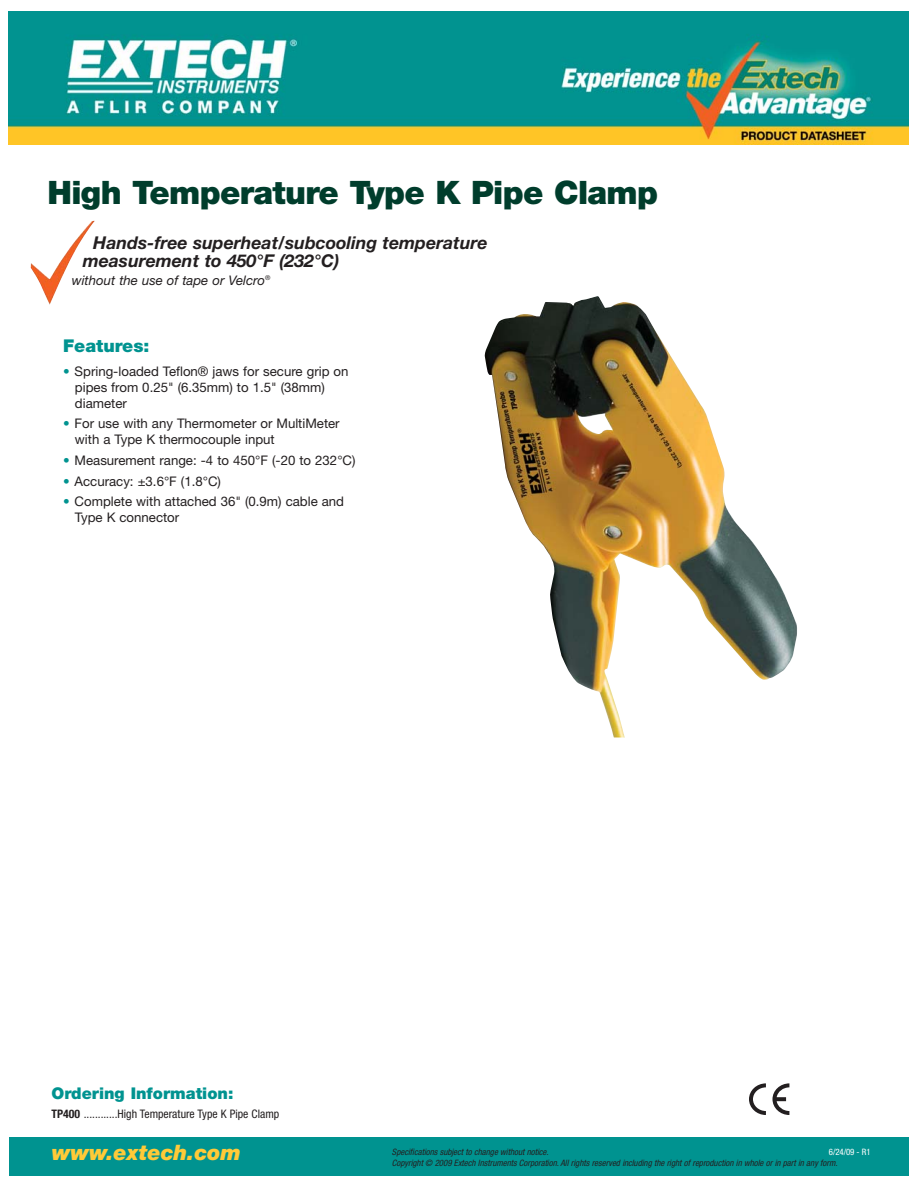
<style>
.page{position:relative;width:918px;height:1188px;background:#fff}
.page>*{position:absolute;margin:0;border:0;box-sizing:border-box;transform-origin:0 0}
.t1{font:900 32.4px "Helvetica Neue LT";letter-spacing:-.02em;color:#003d2c}
.t2{font:italic 900 21.3px "Helvetica Neue LT";color:#ffca38}
.t3{font:italic 700 17.7px/17.7px "Helvetica Neue LT";color:#231f20}
.t4{font:900 17.7px "Helvetica Neue LT";color:#009390}
.t5{font:900 16.2px "Helvetica Neue LT";color:#009390}
.t6{font:13.2px/15.9px "Helvetica Neue LT";color:#231f20}
.t7{font:italic 13.2px "Helvetica Neue LT";color:#231f20}
.t8{font:condensed 11.7px "Helvetica Neue LT";color:#231f20}
.t9{font:italic condensed 8.85px "Helvetica Neue LT";color:#231f20}
.t10{font:condensed 8.85px "Helvetica Neue LT";color:#fff}
.s1{color:#009390}
.s2{font-weight:700}
</style>
<div class="page">
<div style="left:9px;top:1138px;width:899px;height:38px;background:#009390"></div>
<svg style="left:749px;top:1083px;width:17px;height:32px"></svg>
<svg style="left:772px;top:1083px;width:17px;height:32px"></svg>
<img style="left:31px;top:220px;width:64px;height:85px">
<img style="left:484px;top:296px;width:313px;height:441px">
<img style="left:9px;top:12px;width:899px;height:132px">
<h1 class="t1" style="left:48px;top:181px;width:612px">High Temperature Type K Pipe Clamp</h1>
<h3 class="t3" style="left:83px;top:236px;width:406px;text-indent:11px">Hands-free superheat/subcooling temperature measurement to 450°F (232°C)</h3>
<p class="t7" style="left:72px;top:275px;width:200px">without the use of tape or Velcro<sup>®</sup></p>
<h3 class="t4" style="left:63px;top:339px;width:88px">Features:</h3>
<p class="t6" style="left:75px;top:365px;width:275px;text-indent:-12px"><span class="s1">•</span> Spring-loaded Teflon® jaws for secure grip on pipes from 0.25" (6.35mm) to 1.5" (38mm) diameter</p>
<p class="t6" style="left:75px;top:417px;width:266px;text-indent:-12px"><span class="s1">•</span> For use with any Thermometer or MultiMeter with a Type K thermocouple input</p>
<p class="t6" style="left:63px;top:454px;width:294px"><span class="s1">•</span> Measurement range: -4 to 450°F (-20 to 232°C)</p>
<p class="t6" style="left:63px;top:474px;width:159px"><span class="s1">•</span> Accuracy: ±3.6°F (1.8°C)</p>
<p class="t6" style="left:75px;top:495px;width:271px;text-indent:-12px"><span class="s1">•</span> Complete with attached 36" (0.9m) cable and<br>Type K connector</p>
<p class="t5" style="left:51px;top:1087px;width:183px">Ordering Information:</p>
<p class="t8" style="left:51px;top:1109px;width:229px"><span class="s2">TP400</span> ............High Temperature Type K Pipe Clamp</p>
<h2 class="t2" style="left:52px;top:1145px;width:191px">www.extech.com</h2>
<p class="t9" style="left:392px;top:1149px;width:158px">Specifications subject to change without notice.</p>
<p class="t10" style="left:829px;top:1149px;width:43px">6/24/09 - R1</p>
<p class="t9" style="left:392px;top:1160px;width:447px">Copyright © 2009 Extech Instruments Corporation. All rights reserved including the right of reproduction in whole or in part in any form.</p>
</div>
